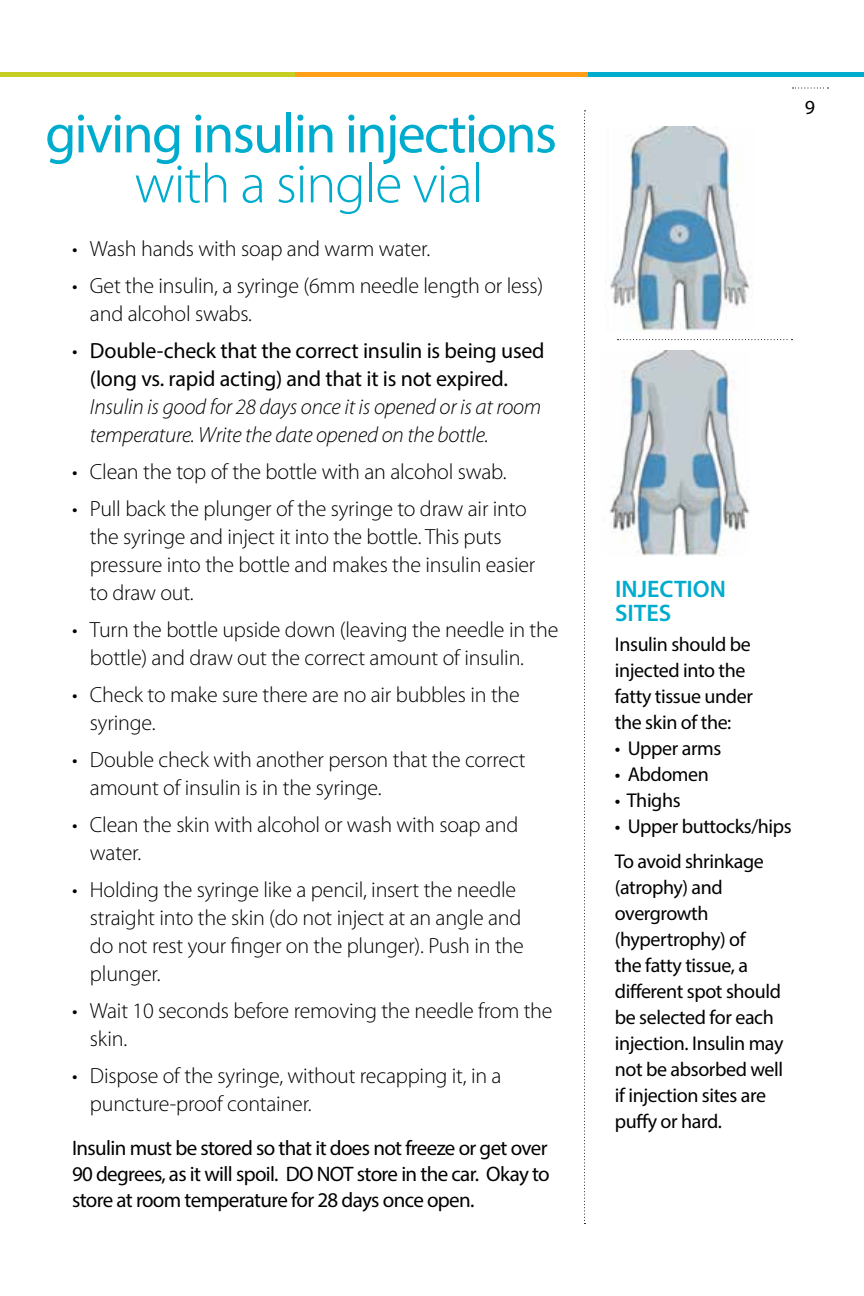
<style>
.page{position:relative;width:864px;height:1296px;background:#fff}
.page>*{position:absolute;margin:0;border:0;box-sizing:border-box;transform-origin:0 0}
.t1{font:56px "Myriad Pro";letter-spacing:-.03em;color:#00accd}
.t2{font:300 56px "Myriad Pro";letter-spacing:-.02em;color:#00accd}
.t3{font:600 24px/24px "Myriad Pro";color:#00accd}
.t4{font:300 22px/28px "Myriad Pro";letter-spacing:-.01em;color:#000}
.t5{font:italic 300 22px/28px "Myriad Pro";letter-spacing:-.01em;color:#000}
.t6{font:22px/28px "Myriad Pro";letter-spacing:-.01em;color:#000}
.t7{font:21px/26px "Myriad Pro";letter-spacing:-.03em;color:#000;text-align:justify}
.t8{font:20px/26px "Myriad Pro";letter-spacing:-.02em;color:#000}
.s1{font-weight:300}
</style>
<div class="page">
<hr style="left:0;top:72px;width:295px;height:4px;background:#c6cd23">
<hr style="left:295px;top:72px;width:293px;height:4px;background:#ff9e18">
<hr style="left:588px;top:72px;width:276px;height:4px;background:#00accd">
<svg style="left:792px;top:88px;width:37px;height:1px"></svg>
<img style="left:610px;top:126px;width:140px;height:205px">
<img style="left:610px;top:351px;width:140px;height:205px">
<svg style="left:618px;top:339px;width:174px;height:1px"></svg>
<svg style="left:584px;top:110px;width:1px;height:1114px"></svg>
<h1 class="t1" style="left:45px;top:99px;width:513px">giving insulin injections</h1>
<h1 class="t2" style="left:134px;top:153px;width:351px">with a single vial</h1>
<p class="t4" style="left:72px;top:235px;width:360px">• Wash hands with soap and warm water.</p>
<p class="t4" style="left:90px;top:272px;width:455px;text-indent:-18px">• Get the insulin, a syringe (6mm needle length or less) and alcohol swabs.</p>
<p class="t6" style="left:90px;top:336px;width:456px;text-indent:-18px"><span class="s1">•</span> Double-check that the correct insulin is being used (long vs. rapid acting) and that it is not expired.</p>
<p class="t5" style="left:90px;top:393px;width:453px">Insulin is good for 28 days once it is opened or is at room temperature. Write the date opened on the bottle.</p>
<p class="t4" style="left:72px;top:458px;width:436px">• Clean the top of the bottle with an alcohol swab.</p>
<p class="t4" style="left:90px;top:495px;width:447px;text-indent:-18px">• Pull back the plunger of the syringe to draw air into the syringe and inject it into the bottle. This puts pressure into the bottle and makes the insulin easier to draw out.</p>
<p class="t4" style="left:90px;top:616px;width:470px;text-indent:-18px">• Turn the bottle upside down (leaving the needle in the bottle) and draw out the correct amount of insulin.</p>
<p class="t4" style="left:90px;top:681px;width:431px;text-indent:-18px">• Check to make sure there are no air bubbles in the syringe.</p>
<p class="t4" style="left:90px;top:746px;width:437px;text-indent:-18px">• Double check with another person that the correct amount of insulin is in the syringe.</p>
<p class="t4" style="left:90px;top:811px;width:430px;text-indent:-18px">• Clean the skin with alcohol or wash with soap and water.</p>
<p class="t4" style="left:90px;top:876px;width:435px;text-indent:-18px">• Holding the syringe like a pencil, insert the needle straight into the skin (do not inject at an angle and do not rest your finger on the plunger). Push in the plunger.</p>
<p class="t4" style="left:90px;top:997px;width:464px;text-indent:-18px">• Wait 10 seconds before removing the needle from the skin.</p>
<p class="t4" style="left:90px;top:1062px;width:413px;text-indent:-18px">• Dispose of the syringe, without recapping it, in a puncture-proof container.</p>
<p class="t7" style="left:72px;top:1134px;width:479px">Insulin must be stored so that it does not freeze or get over 90 degrees, as it will spoil. DO NOT store in the car. Okay to store at room temperature for 28 days once open.</p>
<p class="t8" style="left:805px;top:93px;width:12px">9</p>
<p class="t3" style="left:615px;top:577px;width:112px">INJECTION<br>SITES</p>
<p class="t8" style="left:615px;top:631px;width:140px">Insulin should be injected into the fatty tissue under the skin of the:</p>
<p class="t8" style="left:615px;top:735px;width:108px">• Upper arms</p>
<p class="t8" style="left:615px;top:761px;width:96px">• Abdomen</p>
<p class="t8" style="left:615px;top:787px;width:67px">• Thighs</p>
<p class="t8" style="left:615px;top:809px;width:178px;line-height:35px">• Upper buttocks/hips<br>To avoid shrinkage</p>
<p class="t8" style="left:615px;top:874px;width:170px">(atrophy) and overgrowth (hypertrophy) of<br>the fatty tissue, a different spot should be selected for each injection. Insulin may not be absorbed well if injection sites are puffy or hard.</p>
</div>
